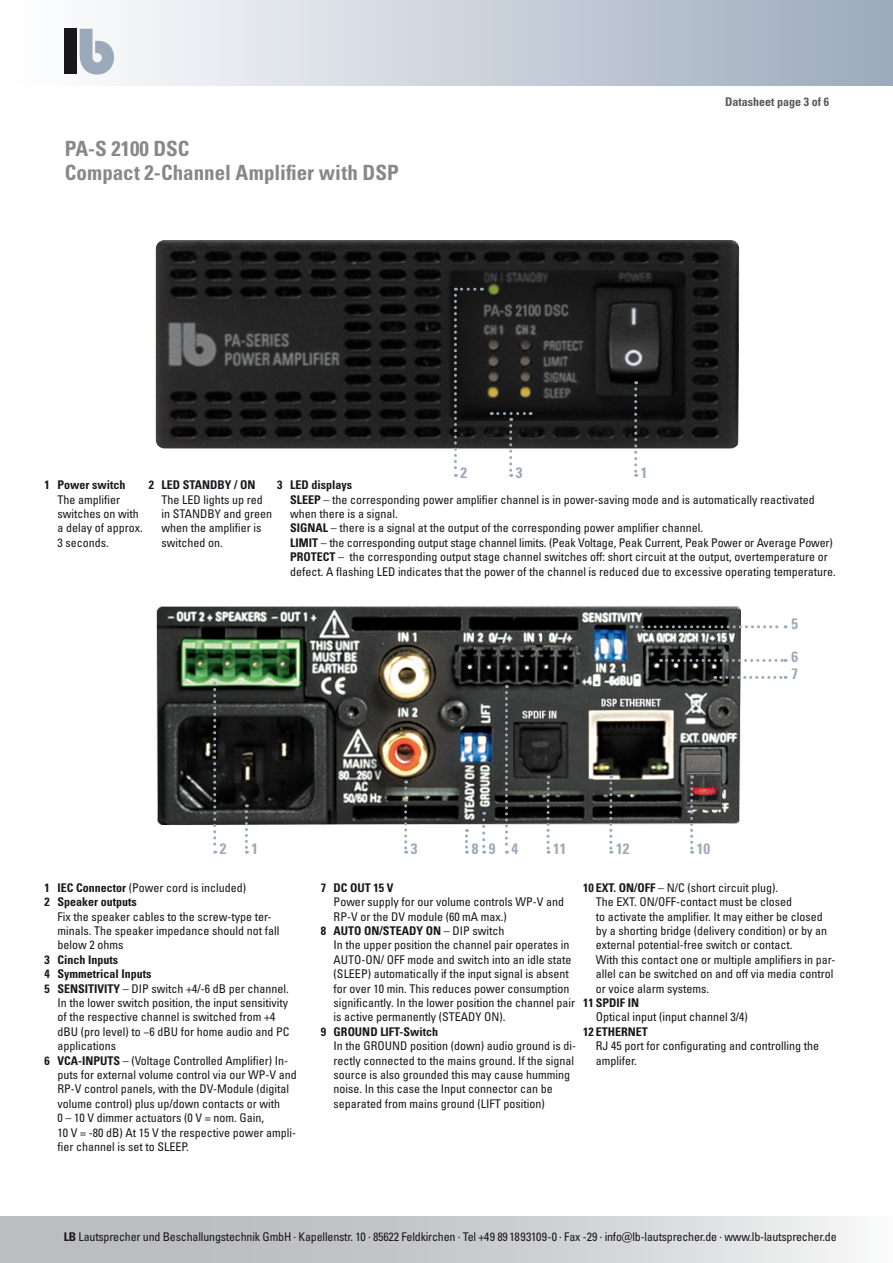
<style>
.page{position:relative;width:893px;height:1263px;background:#fff}
.page>*{position:absolute;margin:0;border:0;box-sizing:border-box;transform-origin:0 0}
.t1{font:700 condensed 21px/24px "Univers LT Pro";color:#87888a}
.t2{font:700 condensed 15px "Univers LT Pro";color:#9baaba}
.t3{font:condensed 12px/14.4px "Univers LT Pro";color:#1a171c}
.t4{font:700 condensed 12px/14.4px "Univers LT Pro";color:#1a171c}
.t5{font:700 condensed 12px "Univers LT Pro";color:#58585a}
.s1{font-weight:700}
.s2{font-weight:400}
</style>
<div class="page">
<div style="left:0;top:0;width:893px;height:85px;background:linear-gradient(to right,#fff,#9dabbc)"></div>
<div style="left:64px;top:29px;width:13px;height:45px;background:#1a171c"></div>
<svg style="left:80px;top:29px;width:34px;height:46px"></svg>
<div style="left:0;top:1216px;width:893px;height:47px;background:linear-gradient(to right,#afb1b3,#edeeee)"></div>
<img style="left:156px;top:606px;width:591px;height:221px">
<img style="left:156px;top:240px;width:583px;height:208px">
<svg style="left:634px;top:381px;width:3px;height:96px"></svg>
<svg style="left:454px;top:288px;width:21px;height:189px;background:#3f4041"></svg>
<svg style="left:498px;top:412px;width:33px;height:65px"></svg>
<svg style="left:245px;top:804px;width:3px;height:50px"></svg>
<svg style="left:547px;top:775px;width:3px;height:79px"></svg>
<svg style="left:404px;top:780px;width:3px;height:74px"></svg>
<svg style="left:465px;top:829px;width:3px;height:25px"></svg>
<svg style="left:482px;top:812px;width:3px;height:42px"></svg>
<svg style="left:213px;top:676px;width:3px;height:178px"></svg>
<svg style="left:505px;top:685px;width:3px;height:169px"></svg>
<svg style="left:715px;top:676px;width:71px;height:3px"></svg>
<svg style="left:661px;top:659px;width:125px;height:3px"></svg>
<svg style="left:631px;top:625px;width:155px;height:3px"></svg>
<svg style="left:690px;top:775px;width:3px;height:79px"></svg>
<svg style="left:609px;top:775px;width:3px;height:79px"></svg>
<h1 class="t1" style="left:65px;top:136px;width:336px">PA-S 2100 DSC<br>Compact 2-Channel Amplifier with DSP</h1>
<p class="t5" style="left:725px;top:95px;width:105px">Datasheet page 3 of 6</p>
<p class="t2" style="left:461px;top:463px;width:8px">2</p>
<p class="t2" style="left:516px;top:463px;width:8px">3</p>
<p class="t2" style="left:641px;top:463px;width:8px">1</p>
<p class="t4" style="left:149px;top:478px;width:108px">2 LED STANDBY / ON</p>
<p class="t3" style="left:162px;top:492px;width:112px">The LED lights up red in STANDBY and green when the amplifier is switched on.</p>
<p class="t4" style="left:45px;top:478px;width:82px">1 Power switch</p>
<p class="t3" style="left:57px;top:492px;width:87px">The amplifier switches on with a delay of approx.<br>3 seconds.</p>
<p class="t3" style="left:290px;top:477px;width:547px;text-indent:-13px"><span class="s1">3 LED displays<br>SLEEP</span> – the corresponding power amplifier channel is in power-saving mode and is automatically reactivated when there is a signal.<br><span class="s1">SIGNAL</span> – there is a signal at the output of the corresponding power amplifier channel.<br><span class="s1">LIMIT</span> – the corresponding output stage channel limits. (Peak Voltage, Peak Current, Peak Power or Average Power)<br><span class="s1">PROTECT</span> – the corresponding output stage channel switches off: short circuit at the output, overtemperature or defect. A flashing LED indicates that the power of the channel is reduced due to excessive operating temperature.</p>
<p class="t2" style="left:792px;top:614px;width:8px">5</p>
<p class="t2" style="left:792px;top:648px;width:8px">6</p>
<p class="t2" style="left:792px;top:665px;width:8px">7</p>
<p class="t2" style="left:220px;top:840px;width:8px">2</p>
<p class="t2" style="left:252px;top:840px;width:8px">1</p>
<p class="t2" style="left:411px;top:840px;width:8px">3</p>
<p class="t2" style="left:472px;top:840px;width:48px">89 4</p>
<p class="t2" style="left:553px;top:840px;width:15px">11</p>
<p class="t2" style="left:616px;top:840px;width:15px">12</p>
<p class="t2" style="left:697px;top:840px;width:15px">10</p>
<p class="t4" style="left:45px;top:880px;width:203px">1 IEC Connector <span class="s2">(Power cord is included)<br></span>2 Speaker outputs</p>
<p class="t3" style="left:57px;top:909px;width:223px">Fix the speaker cables to the screw-type ter&shy;minals. The speaker impedance should not fall below 2 ohms</p>
<p class="t4" style="left:45px;top:952px;width:75px">3 Cinch Inputs</p>
<p class="t4" style="left:45px;top:966px;width:108px">4 Symmetrical Inputs</p>
<p class="t3" style="left:45px;top:981px;width:246px"><span class="s1">5 SENSITIVITY</span> – DIP switch +4/-6 dB per channel.</p>
<p class="t3" style="left:57px;top:995px;width:232px">In the lower switch position, the input sensitivity</p>
<p class="t3" style="left:57px;top:1009px;width:219px">of the respective channel is switched from +4</p>
<p class="t3" style="left:57px;top:1024px;width:233px">dBU (pro level) to −6 dBU for home audio and PC</p>
<p class="t3" style="left:57px;top:1038px;width:60px">applications</p>
<p class="t3" style="left:45px;top:1053px;width:245px"><span class="s1">6 VCA-INPUTS</span> – (Voltage Controlled Amplifier) In-</p>
<p class="t3" style="left:57px;top:1067px;width:241px">puts for external volume control via our WP-V and</p>
<p class="t3" style="left:57px;top:1081px;width:233px">RP-V control panels, with the DV-Module (digital</p>
<p class="t3" style="left:57px;top:1096px;width:224px">volume control) plus up/down contacts or with</p>
<p class="t3" style="left:57px;top:1110px;width:208px">0 – 10 V dimmer actuators (0 V = nom. Gain,</p>
<p class="t3" style="left:57px;top:1125px;width:240px">10 V = -80 dB) At 15 V the respective power ampli-</p>
<p class="t3" style="left:57px;top:1139px;width:133px">fier channel is set to SLEEP.</p>
<p class="t4" style="left:321px;top:880px;width:74px">7 DC OUT 15 V</p>
<p class="t3" style="left:334px;top:894px;width:232px">Power supply for our volume controls WP-V and</p>
<p class="t3" style="left:334px;top:909px;width:175px">RP-V or the DV module (60 mA max.)</p>
<p class="t4" style="left:321px;top:923px;width:185px">8 AUTO ON/STEADY ON <span class="s2">– DIP switch</span></p>
<p class="t3" style="left:334px;top:937px;width:237px">In the upper position the channel pair operates in</p>
<p class="t3" style="left:334px;top:952px;width:239px">AUTO-ON/ OFF mode and switch into an idle state</p>
<p class="t3" style="left:334px;top:966px;width:237px">(SLEEP) automatically if the input signal is absent</p>
<p class="t3" style="left:334px;top:981px;width:237px">for over 10 min. This reduces power consumption</p>
<p class="t3" style="left:334px;top:995px;width:243px">significantly. In the lower position the channel pair</p>
<p class="t3" style="left:334px;top:1009px;width:173px">is active permanently (STEADY ON).</p>
<p class="t4" style="left:321px;top:1024px;width:119px">9 GROUND LIFT-Switch</p>
<p class="t3" style="left:334px;top:1038px;width:244px">In the GROUND position (down) audio ground is di&shy;rectly connected to the mains ground. If the signal source is also grounded this may cause humming noise. In this case the Input connector can be separated from mains ground (LIFT position)</p>
<p class="t3" style="left:596px;top:880px;width:241px;text-indent:-13px"><span class="s1">10 EXT. ON/OFF</span> – N/C (short circuit plug).<br>The EXT. ON/OFF-contact must be closed<br>to activate the amplifier. It may either be closed by a shorting bridge (delivery condition) or by an external potential-free switch or contact.<br>With this contact one or multiple amplifiers in par&shy;allel can be switched on and off via media control or voice alarm systems.</p>
<p class="t4" style="left:583px;top:995px;width:58px">11 SPDIF IN</p>
<p class="t3" style="left:596px;top:1009px;width:153px">Optical input (input channel 3/4)</p>
<p class="t4" style="left:583px;top:1024px;width:66px">12 ETHERNET</p>
<p class="t3" style="left:596px;top:1038px;width:225px">RJ 45 port for configurating and controlling the amplifer.</p>
<p class="t3" style="left:64px;top:1229px;width:774px"><span class="s1">LB</span> Lautsprecher und Beschallungstechnik GmbH · Kapellenstr. 10 · 85622 Feldkirchen · Tel +49 89 1893109-0 · Fax -29 · info@lb-lautsprecher.de · www.lb-lautsprecher.de</p>
</div>
